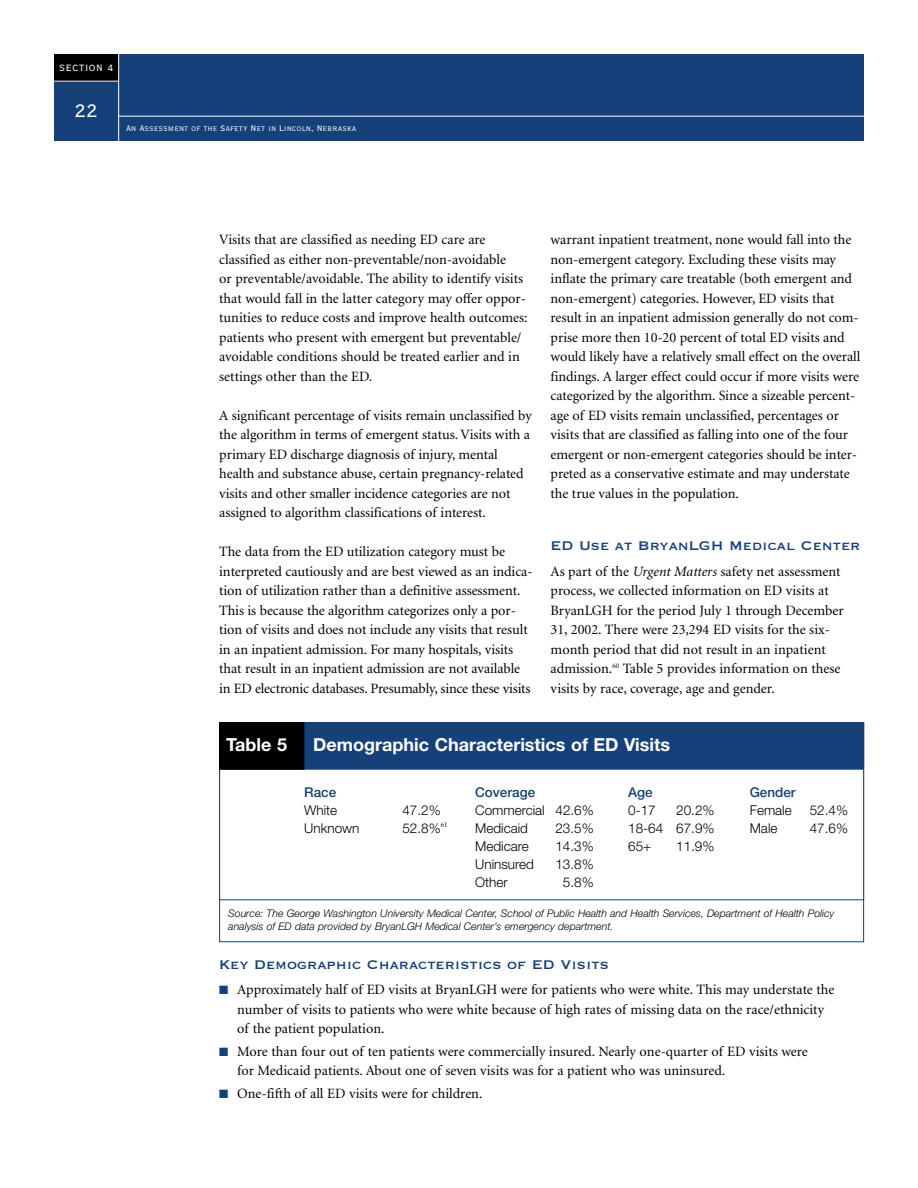
<style>
.page{position:relative;width:918px;height:1188px;background:#fff}
.page>*{position:absolute;margin:0;border:0;box-sizing:border-box;transform-origin:0 0}
.t1{font:24px "Copperplate Twenty Nine BC";color:#fff}
.t2{font:700 18px "Helvetica Neue";color:#fff}
.t3{font:16.5px "Copperplate Thirty One BC";color:#164079}
.t4{font:14.25px/19.5px "Minion";letter-spacing:-.005em;color:#000}
.t5{font:300 13.5px "Helvetica Neue";color:#000}
.t6{font:500 13.5px "Helvetica Neue";color:#164079}
.t7{font:12px "Copperplate Twenty Nine BC";letter-spacing:.05em;color:#fff}
.t8{font:italic 300 10.5px/13.5px "Helvetica Neue";color:#000}
.t9{font:10.5px "Copperplate Twenty Nine BC";color:#fff}
.s1{font-style:italic}
.s2{color:#164079}
</style>
<div class="page">
<div style="left:54px;top:54px;width:810px;height:87px;background:#164079"></div>
<div style="left:54px;top:54px;width:65px;height:27px;background:#000"></div>
<hr style="left:54px;top:81px;width:65px;height:1px;background:#fff">
<hr style="left:118px;top:54px;width:1px;height:87px;background:#fff">
<hr style="left:119px;top:116px;width:745px;height:1px;background:#fff">
<div style="left:220px;top:723px;width:644px;height:46px;background:#164079"></div>
<div style="left:219px;top:722px;width:645px;height:48px;border:1px solid #164079"></div>
<div style="left:220px;top:723px;width:84px;height:46px;background:#000"></div>
<div style="left:219px;top:722px;width:85px;height:48px;border:1px solid #000"></div>
<p class="t7" style="left:59px;top:60px;width:56px">SECTION 4</p>
<h1 class="t1" style="left:74px;top:94px;width:25px">22</h1>
<p class="t9" style="left:126px;top:121px;width:232px">An Assessment of the Safety Net in Lincoln, Nebraska</p>
<p class="t4" style="left:219px;top:231px;width:310px">Visits that are classified as needing ED care are classified as either non-preventable/non-avoidable<br>or preventable/avoidable. The ability to identify visits that would fall in the latter category may offer oppor&shy;tunities to reduce costs and improve health outcomes: patients who present with emergent but preventable/ avoidable conditions should be treated earlier and in settings other than the ED.</p>
<p class="t4" style="left:219px;top:407px;width:314px">A significant percentage of visits remain unclassified by the algorithm in terms of emergent status. Visits with a primary ED discharge diagnosis of injury, mental health and substance abuse, certain pregnancy-related visits and other smaller incidence categories are not assigned to algorithm classifications of interest.</p>
<p class="t4" style="left:219px;top:543px;width:315px">The data from the ED utilization category must be interpreted cautiously and are best viewed as an indica&shy;tion of utilization rather than a definitive assessment.<br>This is because the algorithm categorizes only a por&shy;tion of visits and does not include any visits that result in an inpatient admission. For many hospitals, visits that result in an inpatient admission are not available in ED electronic databases. Presumably, since these visits</p>
<p class="t4" style="left:551px;top:231px;width:311px">warrant inpatient treatment, none would fall into the non-emergent category. Excluding these visits may inflate the primary care treatable (both emergent and non-emergent) categories. However, ED visits that result in an inpatient admission generally do not com&shy;prise more then 10-20 percent of total ED visits and would likely have a relatively small effect on the overall findings. A larger effect could occur if more visits were categorized by the algorithm. Since a sizeable percent&shy;age of ED visits remain unclassified, percentages or visits that are classified as falling into one of the four emergent or non-emergent categories should be inter&shy;preted as a conservative estimate and may understate the true values in the population.</p>
<p class="t3" style="left:551px;top:535px;width:311px">ED Use at BryanLGH Medical Center</p>
<p class="t4" style="left:551px;top:563px;width:295px">As part of the <span class="s1">Urgent Matters</span> safety net assessment process, we collected information on ED visits at BryanLGH for the period July 1 through December 31, 2002. There were 23,294 ED visits for the six&shy;month period that did not result in an inpatient admission.<sup>60</sup> Table 5 provides information on these visits by race, coverage, age and gender.</p>
<p class="t2" style="left:226px;top:738px;width:62px">Table 5</p>
<p class="t2" style="left:313px;top:738px;width:358px">Demographic Characteristics of ED Visits</p>
<p class="t6" style="left:304px;top:787px;width:34px">Race</p>
<p class="t6" style="left:475px;top:787px;width:62px">Coverage</p>
<p class="t6" style="left:628px;top:787px;width:26px">Age</p>
<p class="t6" style="left:750px;top:787px;width:47px">Gender</p>
<p class="t5" style="left:304px;top:805px;width:34px">White</p>
<p class="t5" style="left:402px;top:805px;width:40px">47.2%</p>
<p class="t5" style="left:475px;top:805px;width:120px">Commercial 42.6%</p>
<p class="t5" style="left:628px;top:805px;width:29px">0-17</p>
<p class="t5" style="left:676px;top:805px;width:40px">20.2%</p>
<p class="t5" style="left:750px;top:805px;width:44px">Female</p>
<p class="t5" style="left:810px;top:805px;width:40px">52.4%</p>
<p class="t5" style="left:304px;top:823px;width:57px">Unknown</p>
<p class="t5" style="left:402px;top:823px;width:47px">52.8%<sup>61</sup></p>
<p class="t5" style="left:475px;top:823px;width:54px">Medicaid</p>
<p class="t5" style="left:555px;top:823px;width:40px">23.5%</p>
<p class="t5" style="left:628px;top:823px;width:88px">18-64 67.9%</p>
<p class="t5" style="left:750px;top:823px;width:29px">Male</p>
<p class="t5" style="left:810px;top:823px;width:40px">47.6%</p>
<p class="t5" style="left:475px;top:841px;width:55px">Medicare</p>
<p class="t5" style="left:555px;top:841px;width:40px">14.3%</p>
<p class="t5" style="left:628px;top:841px;width:25px">65+</p>
<p class="t5" style="left:676px;top:841px;width:40px">11.9%</p>
<p class="t5" style="left:475px;top:859px;width:60px">Uninsured</p>
<p class="t5" style="left:555px;top:859px;width:40px">13.8%</p>
<p class="t5" style="left:475px;top:877px;width:34px">Other</p>
<p class="t5" style="left:563px;top:877px;width:32px">5.8%</p>
<p class="t8" style="left:228px;top:907px;width:608px">Source: The George Washington University Medical Center, School of Public Health and Health Services, Department of Health Policy analysis of ED data provided by BryanLGH Medical Center’s emergency department.</p>
<p class="t3" style="left:219px;top:953px;width:391px">Key Demographic Characteristics of ED Visits</p>
<p class="t4" style="left:237px;top:981px;width:599px;text-indent:-18px"><span class="s2">■</span> Approximately half of ED visits at BryanLGH were for patients who were white. This may understate the number of visits to patients who were white because of high rates of missing data on the race/ethnicity of the patient population.</p>
<p class="t4" style="left:237px;top:1043px;width:572px;text-indent:-18px"><span class="s2">■</span> More than four out of ten patients were commercially insured. Nearly one-quarter of ED visits were for Medicaid patients. About one of seven visits was for a patient who was uninsured.</p>
<p class="t4" style="left:219px;top:1085px;width:265px"><span class="s2">■</span> One-fifth of all ED visits were for children.</p>
</div>
